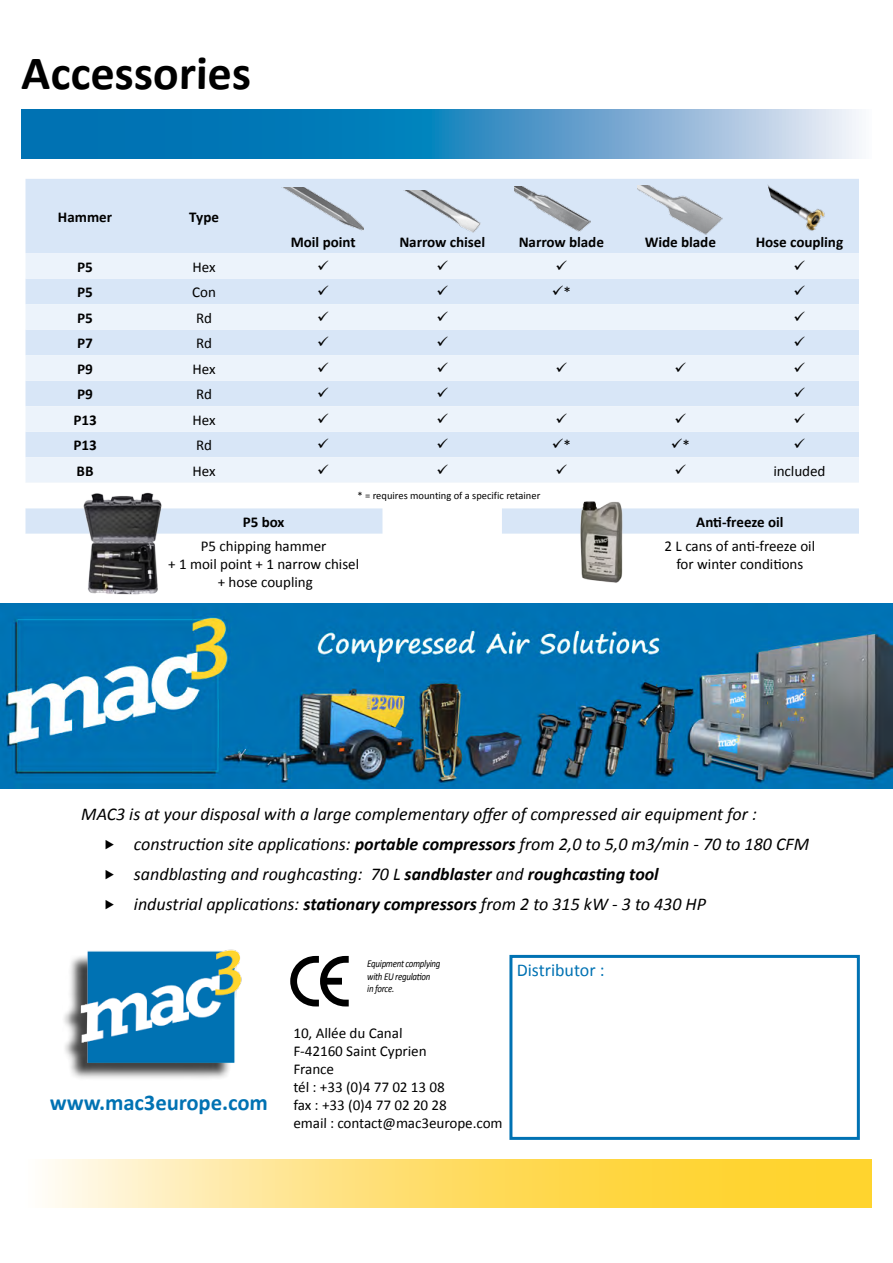
<style>
.page{position:relative;width:893px;height:1263px;background:#fff}
.page>*{position:absolute;margin:0;border:0;box-sizing:border-box;transform-origin:0 0}
.t1{font:700 48px "Calibri";color:#000}
.t2{font:700 22.5px "Calibri";color:#0072b3}
.t3{font:italic 18px/30.2px "Calibri";color:#000}
.t4{font:18px "Calibri";color:#0072b3}
.t5{font:15px/18px "Calibri";color:#000;text-align:center}
.t6{font:700 15px "Calibri";color:#000}
.t7{font:italic 10.5px/12.6px "Calibri";letter-spacing:-.03em;color:#000;scale:.85 1}
.t8{font:10.5px "Calibri";color:#000}
.s1{font-weight:700}
</style>
<div class="page">
<svg style="left:48px;top:1159px;width:824px;height:49px;background:#ffdf70"></svg>
<svg style="left:21px;top:110px;width:838px;height:48px;background:#4396c7"></svg>
<div style="left:62px;top:952px;width:176px;height:129px;background:#000;opacity:.75"></div>
<img style="left:78px;top:949px;width:164px;height:116px">
<svg style="left:290px;top:956px;width:59px;height:50px"></svg>
<div style="left:509px;top:955px;width:351px;height:185px;border:3px solid #0072b3"></div>
<img style="left:0;top:604px;width:893px;height:184px">
<div style="left:26px;top:179px;width:833px;height:74px;background:#d8e6f7"></div>
<svg style="left:26px;top:253px;width:833px;height:230px;background:#e3edf9"></svg>
<svg style="left:26px;top:508px;width:833px;height:26px;fill:#d8e6f7"></svg>
<img style="left:278px;top:187px;width:85px;height:50px">
<img style="left:400px;top:190px;width:81px;height:44px">
<img style="left:514px;top:187px;width:76px;height:47px">
<img style="left:637px;top:185px;width:87px;height:53px">
<img style="left:566px;top:501px;width:70px;height:82px">
<img style="left:77px;top:492px;width:92px;height:103px">
<img style="left:765px;top:179px;width:83px;height:68px">
<svg style="left:318px;top:260px;width:11px;height:10px"></svg>
<svg style="left:437px;top:260px;width:11px;height:10px"></svg>
<svg style="left:556px;top:260px;width:11px;height:10px"></svg>
<svg style="left:795px;top:260px;width:10px;height:10px"></svg>
<svg style="left:318px;top:285px;width:11px;height:10px"></svg>
<svg style="left:437px;top:285px;width:11px;height:10px"></svg>
<svg style="left:795px;top:285px;width:10px;height:10px"></svg>
<svg style="left:318px;top:311px;width:11px;height:10px"></svg>
<svg style="left:437px;top:311px;width:11px;height:10px"></svg>
<svg style="left:795px;top:311px;width:10px;height:10px"></svg>
<svg style="left:318px;top:337px;width:11px;height:9px"></svg>
<svg style="left:437px;top:337px;width:11px;height:9px"></svg>
<svg style="left:795px;top:337px;width:10px;height:9px"></svg>
<svg style="left:318px;top:362px;width:11px;height:10px"></svg>
<svg style="left:437px;top:362px;width:11px;height:10px"></svg>
<svg style="left:556px;top:362px;width:11px;height:10px"></svg>
<svg style="left:675px;top:362px;width:11px;height:10px"></svg>
<svg style="left:795px;top:362px;width:10px;height:10px"></svg>
<svg style="left:318px;top:388px;width:11px;height:9px"></svg>
<svg style="left:437px;top:388px;width:11px;height:9px"></svg>
<svg style="left:795px;top:388px;width:10px;height:9px"></svg>
<svg style="left:318px;top:413px;width:11px;height:10px"></svg>
<svg style="left:437px;top:413px;width:11px;height:10px"></svg>
<svg style="left:556px;top:413px;width:11px;height:10px"></svg>
<svg style="left:675px;top:413px;width:11px;height:10px"></svg>
<svg style="left:795px;top:413px;width:10px;height:10px"></svg>
<svg style="left:318px;top:439px;width:11px;height:9px"></svg>
<svg style="left:437px;top:439px;width:11px;height:9px"></svg>
<svg style="left:795px;top:439px;width:10px;height:9px"></svg>
<svg style="left:318px;top:464px;width:11px;height:10px"></svg>
<svg style="left:437px;top:464px;width:11px;height:10px"></svg>
<svg style="left:556px;top:464px;width:11px;height:10px"></svg>
<svg style="left:675px;top:464px;width:11px;height:10px"></svg>
<h1 class="t1" style="left:21px;top:43px;width:232px">Accessories</h1>
<p class="t6" style="left:58px;top:207px;width:56px">Hammer</p>
<p class="t6" style="left:189px;top:207px;width:31px">Type</p>
<p class="t6" style="left:291px;top:233px;width:66px">Moil point</p>
<p class="t6" style="left:399px;top:233px;width:87px">Narrow chisel</p>
<p class="t6" style="left:519px;top:233px;width:87px">Narrow blade</p>
<p class="t6" style="left:645px;top:233px;width:73px">Wide blade</p>
<p class="t6" style="left:756px;top:233px;width:89px">Hose coupling</p>
<p class="t6" style="left:77px;top:257px;width:17px">P5</p>
<p class="t5" style="left:193px;top:258px;width:25px">Hex</p>
<p class="t6" style="left:77px;top:282px;width:17px">P5</p>
<p class="t5" style="left:192px;top:283px;width:25px">Con</p>
<p class="t5" style="left:552px;top:283px;width:21px">✓*</p>
<p class="t6" style="left:77px;top:308px;width:17px">P5</p>
<p class="t5" style="left:196px;top:309px;width:18px">Rd</p>
<p class="t6" style="left:77px;top:333px;width:17px">P7</p>
<p class="t5" style="left:196px;top:334px;width:18px">Rd</p>
<p class="t6" style="left:77px;top:359px;width:17px">P9</p>
<p class="t5" style="left:193px;top:360px;width:25px">Hex</p>
<p class="t6" style="left:77px;top:384px;width:17px">P9</p>
<p class="t5" style="left:196px;top:385px;width:18px">Rd</p>
<p class="t6" style="left:73px;top:410px;width:25px">P13</p>
<p class="t5" style="left:193px;top:411px;width:25px">Hex</p>
<p class="t6" style="left:73px;top:435px;width:25px">P13</p>
<p class="t5" style="left:196px;top:436px;width:18px">Rd</p>
<p class="t5" style="left:552px;top:436px;width:21px">✓*</p>
<p class="t5" style="left:671px;top:436px;width:21px">✓*</p>
<p class="t6" style="left:77px;top:461px;width:19px">BB</p>
<p class="t5" style="left:193px;top:462px;width:25px">Hex</p>
<p class="t5" style="left:773px;top:462px;width:54px">included</p>
<p class="t8" style="left:357px;top:489px;width:184px">* = requires mounting of a specific retainer</p>
<p class="t6" style="left:243px;top:512px;width:43px">P5 box</p>
<p class="t6" style="left:696px;top:512px;width:89px">Anti-freeze oil</p>
<p class="t5" style="left:168px;top:537px;width:192px">P5 chipping hammer<br>+ 1 moil point + 1 narrow chisel + hose coupling</p>
<p class="t5" style="left:665px;top:537px;width:152px">2 L cans of anti-freeze oil for winter conditions</p>
<p class="t3" style="left:134px;top:798px;width:677px;text-indent:-53px">MAC3 is at your disposal with a large complementary offer of compressed air equipment for : construction site applications: <span class="s1">portable compressors</span> from 2,0 to 5,0 m3/min - 70 to 180 CFM sandblasting and roughcasting: 70 L <span class="s1">sandblaster</span> and <span class="s1">roughcasting tool<br></span>industrial applications: <span class="s1">stationary compressors</span> from 2 to 315 kW - 3 to 430 HP</p>
<p class="t2" style="left:50px;top:1088px;width:220px">www.mac3europe.com</p>
<p class="t7" style="left:367px;top:957px;width:88px">Equipment complying with EU regulation<br>in force.</p>
<p class="t5" style="left:293px;top:1024px;width:211px;text-align:left">10, Allée du Canal<br>F-42160 Saint Cyprien<br>France<br>tél : +33 (0)4 77 02 13 08<br>fax : +33 (0)4 77 02 20 28<br>email : contact@mac3europe.com</p>
<p class="t4" style="left:517px;top:958px;width:89px">Distributor :</p>
</div>
